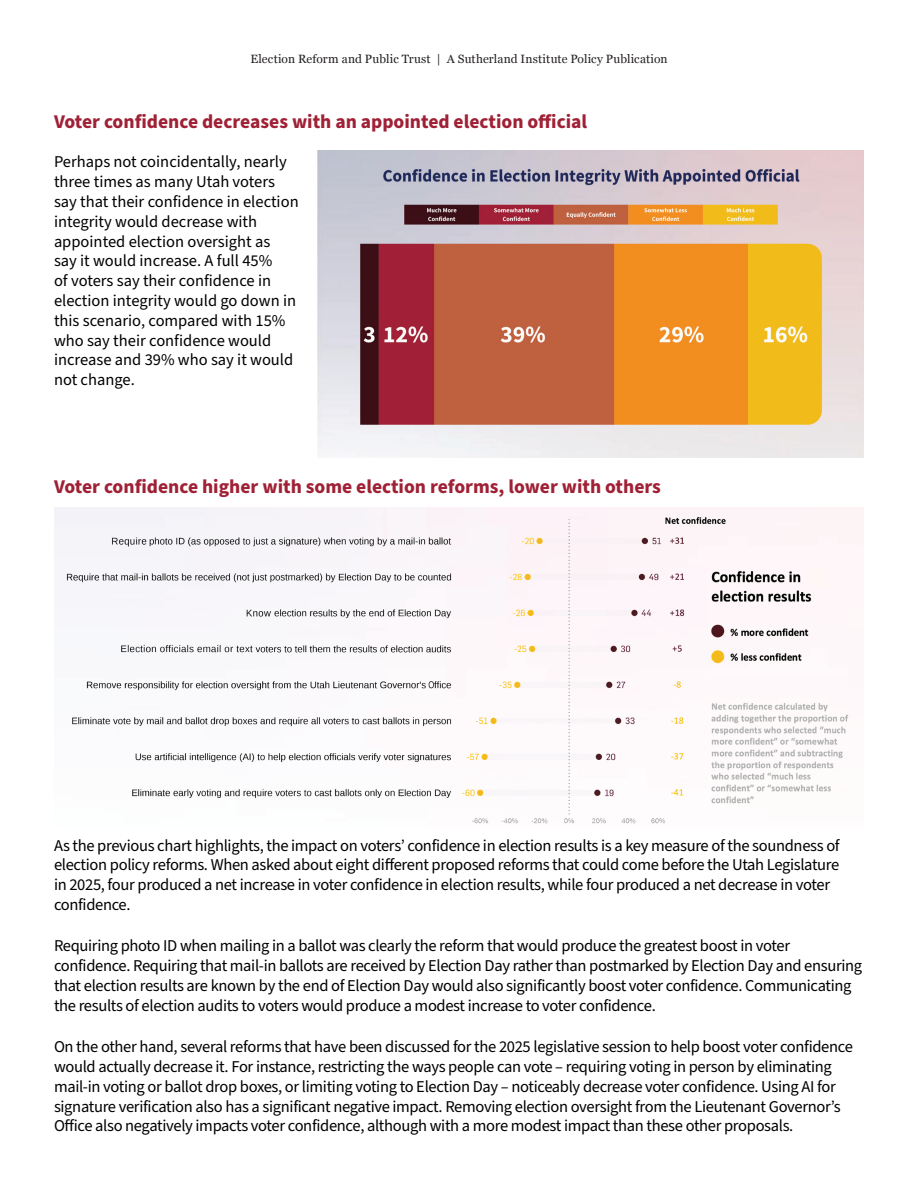
<style>
.page{position:relative;width:918px;height:1188px;background:#fff}
.page>*{position:absolute;margin:0;border:0;box-sizing:border-box;transform-origin:0 0}
.t1{font:700 19.5px "Source Sans Pro";color:#a02136}
.t2{font:16.5px/19.8px "Source Sans Pro";letter-spacing:-.02em;color:#000}
.t3{font:16.5px/19.8px "Source Sans Pro";color:#000}
.t4{font:12px "Georgia";letter-spacing:.01em;color:#231f20}
</style>
<div class="page">
<img style="left:318px;top:150px;width:546px;height:308px">
<img style="left:54px;top:508px;width:810px;height:316px">
<p class="t4" style="left:250px;top:50px;width:419px">Election Reform and Public Trust | A Sutherland Institute Policy Publication</p>
<p class="t1" style="left:54px;top:108px;width:535px">Voter confidence decreases with an appointed election official</p>
<p class="t3" style="left:54px;top:153px;width:246px">Perhaps not coincidentally, nearly three times as many Utah voters say that their confidence in election integrity would decrease with appointed election oversight as<br>say it would increase. A full 45%<br>of voters say their confidence in election integrity would go down in this scenario, compared with 15% who say their confidence would increase and 39% who say it would not change.</p>
<p class="t1" style="left:54px;top:473px;width:608px">Voter confidence higher with some election reforms, lower with others</p>
<p class="t2" style="left:54px;top:836px;width:787px">As the previous chart highlights, the impact on voters’ confidence in election results is a key measure of the soundness of election policy reforms. When asked about eight different proposed reforms that could come before the Utah Legislature in 2025, four produced a net increase in voter confidence in election results, while four produced a net decrease in voter confidence.</p>
<p class="t2" style="left:54px;top:937px;width:810px">Requiring photo ID when mailing in a ballot was clearly the reform that would produce the greatest boost in voter confidence. Requiring that mail-in ballots are received by Election Day rather than postmarked by Election Day and ensuring that election results are known by the end of Election Day would also significantly boost voter confidence. Communicating the results of election audits to voters would produce a modest increase to voter confidence.</p>
<p class="t2" style="left:54px;top:1037px;width:800px">On the other hand, several reforms that have been discussed for the 2025 legislative session to help boost voter confidence would actually decrease it. For instance, restricting the ways people can vote – requiring voting in person by eliminating mail-in voting or ballot drop boxes, or limiting voting to Election Day – noticeably decrease voter confidence. Using AI for signature verification also has a significant negative impact. Removing election oversight from the Lieutenant Governor’s Office also negatively impacts voter confidence, although with a more modest impact than these other proposals.</p>
</div>
